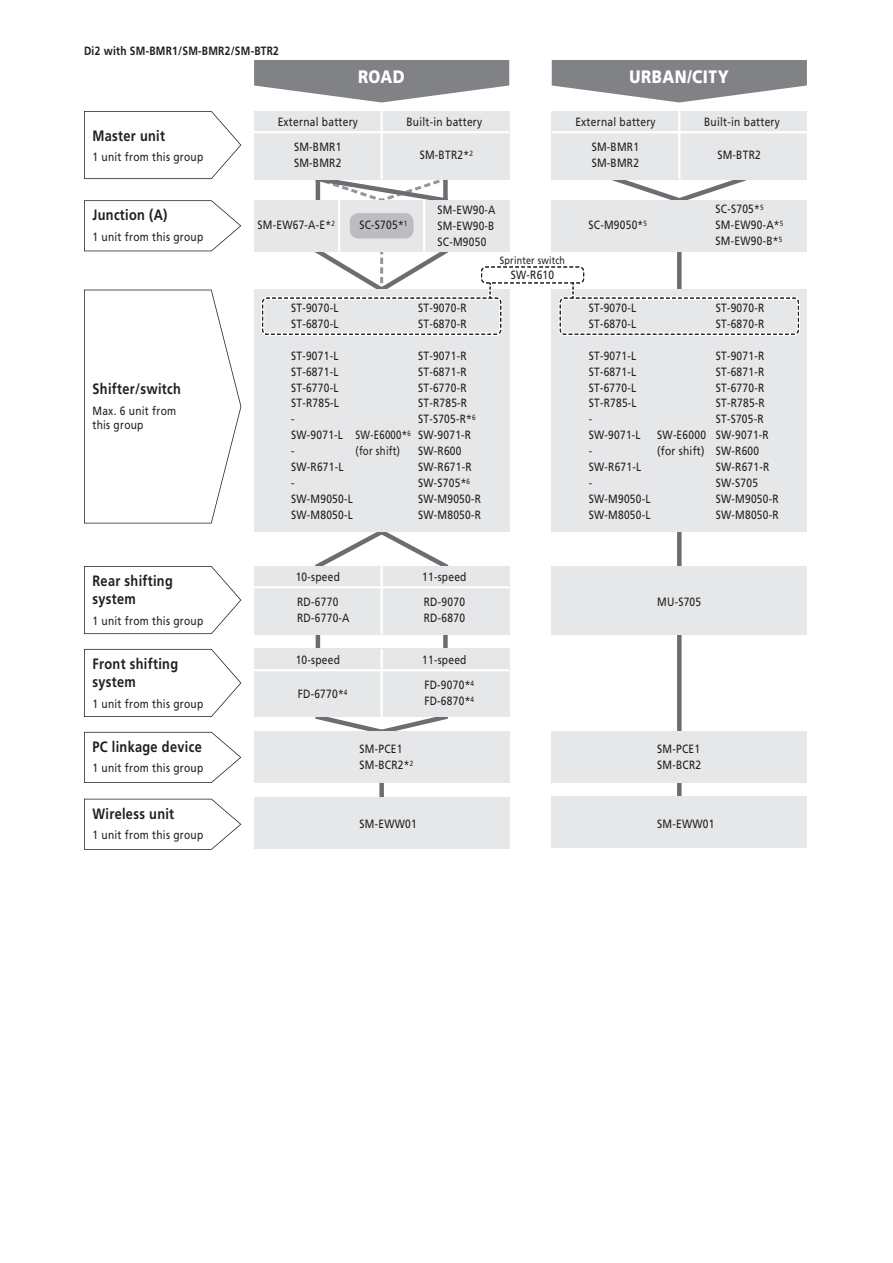
<style>
.page{position:relative;width:893px;height:1263px;background:#fff}
.page>*{position:absolute;margin:0;border:0;box-sizing:border-box;transform-origin:0 0}
.t1{font:900 18px "Frutiger LT Pro";letter-spacing:.035em;color:#fff;scale:.85 1}
.t2{font:700 15px/18px "Frutiger LT Pro";letter-spacing:.025em;color:#231f20;scale:.85 1}
.t3{font:12px/15.9px "Frutiger LT Pro";letter-spacing:.025em;color:#231f20;scale:.85 1}
.t4{font:700 12px "Frutiger LT Pro";letter-spacing:.025em;color:#231f20;scale:.85 1}
.t5{font:12px/15.9px "Frutiger LT Pro";letter-spacing:.025em;color:#231f20;scale:.8 1}
.t6{font:10.5px "Frutiger LT Pro";letter-spacing:.025em;color:#231f20;scale:.85 1}
</style>
<div class="page">
<svg style="left:313px;top:179px;width:138px;height:21px"></svg>
<div style="left:443px;top:179px;width:5px;height:21px;background:#6c6d70"></div>
<svg style="left:610px;top:179px;width:139px;height:21px"></svg>
<svg style="left:315px;top:532px;width:134px;height:34px"></svg>
<svg style="left:312px;top:251px;width:140px;height:39px"></svg>
<div style="left:677px;top:251px;width:5px;height:39px;background:#6c6d70"></div>
<div style="left:677px;top:532px;width:5px;height:34px;background:#6c6d70"></div>
<hr style="left:316px;top:634px;width:4px;height:15px;background:#6c6d70">
<div style="left:443px;top:634px;width:5px;height:15px;background:#6c6d70"></div>
<svg style="left:312px;top:717px;width:139px;height:15px"></svg>
<div style="left:677px;top:634px;width:5px;height:181px;background:#6c6d70"></div>
<div style="left:379px;top:770px;width:5px;height:45px;background:#6c6d70"></div>
<div style="left:552px;top:290px;width:255px;height:242px;background:#e6e7e9"></div>
<div style="left:254px;top:111px;width:255px;height:68px;background:#e6e7e9"></div>
<hr style="left:381px;top:111px;width:2px;height:68px;background:#fff">
<hr style="left:254px;top:131px;width:255px;height:2px;background:#fff">
<div style="left:552px;top:111px;width:255px;height:68px;background:#e6e7e9"></div>
<hr style="left:678px;top:111px;width:2px;height:68px;background:#fff">
<hr style="left:552px;top:131px;width:255px;height:2px;background:#fff">
<svg style="left:254px;top:60px;width:255px;height:42px"></svg>
<svg style="left:84px;top:111px;width:157px;height:68px"></svg>
<svg style="left:84px;top:566px;width:157px;height:68px"></svg>
<div style="left:254px;top:200px;width:85px;height:51px;background:#e6e7e9"></div>
<div style="left:339px;top:200px;width:85px;height:51px;background:#e6e7e9"></div>
<div style="left:350px;top:213px;width:64px;height:26px;background:#bcbdc0;border-radius:9px"></div>
<div style="left:424px;top:200px;width:85px;height:51px;background:#e6e7e9"></div>
<div style="left:254px;top:566px;width:255px;height:68px;background:#e6e7e9"></div>
<hr style="left:254px;top:586px;width:255px;height:2px;background:#fff">
<hr style="left:381px;top:566px;width:2px;height:68px;background:#fff">
<svg style="left:552px;top:60px;width:255px;height:42px"></svg>
<div style="left:552px;top:200px;width:255px;height:51px;background:#e6e7e9"></div>
<div style="left:552px;top:566px;width:255px;height:68px;background:#e6e7e9"></div>
<svg style="left:84px;top:649px;width:157px;height:68px"></svg>
<div style="left:254px;top:649px;width:255px;height:68px;background:#e6e7e9"></div>
<hr style="left:254px;top:669px;width:255px;height:2px;background:#fff">
<svg style="left:84px;top:732px;width:157px;height:51px"></svg>
<svg style="left:84px;top:799px;width:157px;height:51px"></svg>
<div style="left:552px;top:732px;width:255px;height:51px;background:#e6e7e9"></div>
<div style="left:552px;top:797px;width:255px;height:51px;background:#e6e7e9"></div>
<div style="left:254px;top:732px;width:255px;height:51px;background:#e6e7e9"></div>
<div style="left:254px;top:798px;width:255px;height:51px;background:#e6e7e9"></div>
<svg style="left:84px;top:200px;width:157px;height:51px"></svg>
<div style="left:254px;top:290px;width:255px;height:242px;background:#e6e7e9"></div>
<svg style="left:84px;top:290px;width:157px;height:233px"></svg>
<hr style="left:338px;top:200px;width:2px;height:51px;background:#fff">
<hr style="left:423px;top:200px;width:2px;height:51px;background:#fff">
<div style="left:261px;top:297px;width:241px;height:39px;border:3px solid #fff;border-radius:4px"></div>
<div style="left:559px;top:297px;width:241px;height:39px;border:3px solid #fff;border-radius:4px"></div>
<div style="left:480px;top:265px;width:105px;height:19px;border:3px solid #fff;border-radius:4px"></div>
<hr style="left:489px;top:283px;width:3px;height:15px;background:#fff">
<hr style="left:571px;top:283px;width:4px;height:15px;background:#fff">
<div style="left:262px;top:298px;width:239px;height:37px;border:1px dashed #231f20;border-radius:4px"></div>
<div style="left:560px;top:298px;width:239px;height:37px;border:1px dashed #231f20;border-radius:4px"></div>
<div style="left:481px;top:266px;width:103px;height:17px;border:1px dashed #231f20;border-radius:4px"></div>
<svg style="left:489px;top:283px;width:2px;height:15px"></svg>
<svg style="left:572px;top:283px;width:2px;height:15px"></svg>
<hr style="left:381px;top:649px;width:2px;height:68px;background:#fff">
<p class="t4" style="left:84px;top:44px;width:231px">Di2 with SM-BMR1/SM-BMR2/SM-BTR2</p>
<h1 class="t1" style="left:358px;top:66px;width:57px">ROAD</h1>
<p class="t2" style="left:93px;top:127px;width:87px">Master unit</p>
<p class="t3" style="left:93px;top:149px;width:132px">1 unit from this group</p>
<p class="t3" style="left:278px;top:109px;width:96px;line-height:25.8px;text-align:center">External battery<br>SM-BMR1</p>
<p class="t3" style="left:294px;top:155px;width:57px">SM-BMR2</p>
<p class="t3" style="left:406px;top:113px;width:91px">Built-in battery</p>
<p class="t3" style="left:420px;top:147px;width:64px">SM-BTR2*<sup>2</sup></p>
<h1 class="t1" style="left:629px;top:66px;width:118px">URBAN/CITY</h1>
<p class="t3" style="left:575px;top:109px;width:96px;line-height:25.8px;text-align:center">External battery<br>SM-BMR1</p>
<p class="t3" style="left:592px;top:155px;width:57px">SM-BMR2</p>
<p class="t3" style="left:704px;top:113px;width:91px">Built-in battery</p>
<p class="t3" style="left:717px;top:147px;width:53px">SM-BTR2</p>
<p class="t2" style="left:93px;top:206px;width:90px">Junction (A)</p>
<p class="t3" style="left:93px;top:229px;width:132px">1 unit from this group</p>
<p class="t2" style="left:93px;top:380px;width:106px">Shifter/switch</p>
<p class="t3" style="left:93px;top:403px;width:100px;line-height:14.4px">Max. 6 unit from this group</p>
<p class="t3" style="left:258px;top:217px;width:93px">SM-EW67-A-E*<sup>2</sup></p>
<p class="t3" style="left:359px;top:217px;width:58px">SC-S705*<sup>1</sup></p>
<p class="t3" style="left:437px;top:202px;width:70px;text-align:justify">SM-EW90-A SM-EW90-B SC-M9050</p>
<p class="t6" style="left:500px;top:254px;width:78px">Sprinter switch</p>
<p class="t3" style="left:511px;top:267px;width:53px">SW-R610</p>
<p class="t3" style="left:291px;top:300px;width:57px">ST-9070-L<br>ST-6870-L</p>
<p class="t3" style="left:291px;top:348px;width:74px">ST-9071-L<br>ST-6871-L<br>ST-6770-L<br>ST-R785-L<br>-<br>SW-9071-L<br>-<br>SW-R671-L<br>-<br>SW-M9050-L<br>SW-M8050-L</p>
<p class="t5" style="left:356px;top:427px;width:70px">SW-E6000*<sup>6 </sup>(for shift)</p>
<p class="t3" style="left:418px;top:300px;width:59px">ST-9070-R<br>ST-6870-R</p>
<p class="t3" style="left:418px;top:348px;width:76px">ST-9071-R<br>ST-6871-R<br>ST-6770-R<br>ST-R785-R<br>ST-S705-R*<sup>6<br></sup>SW-9071-R<br>SW-R600<br>SW-R671-R<br>SW-S705*<sup>6<br></sup>SW-M9050-R<br>SW-M8050-R</p>
<p class="t3" style="left:588px;top:217px;width:70px">SC-M9050*<sup>5</sup></p>
<p class="t3" style="left:715px;top:201px;width:81px">SC-S705*<sup>5<br></sup>SM-EW90-A*<sup>5<br></sup>SM-EW90-B*<sup>5</sup></p>
<p class="t3" style="left:589px;top:300px;width:57px">ST-9070-L<br>ST-6870-L</p>
<p class="t3" style="left:589px;top:348px;width:74px">ST-9071-L<br>ST-6871-L<br>ST-6770-L<br>ST-R785-L<br>-<br>SW-9071-L<br>-<br>SW-R671-L<br>-<br>SW-M9050-L<br>SW-M8050-L</p>
<p class="t3" style="left:657px;top:427px;width:59px">SW-E6000 (for shift)</p>
<p class="t3" style="left:716px;top:300px;width:59px">ST-9070-R<br>ST-6870-R</p>
<p class="t3" style="left:716px;top:348px;width:76px">ST-9071-R<br>ST-6871-R<br>ST-6770-R<br>ST-R785-R<br>ST-S705-R<br>SW-9071-R<br>SW-R600<br>SW-R671-R<br>SW-S705<br>SW-M9050-R<br>SW-M8050-R</p>
<p class="t2" style="left:93px;top:572px;width:96px">Rear shifting system</p>
<p class="t3" style="left:93px;top:612px;width:132px">1 unit from this group</p>
<p class="t2" style="left:93px;top:655px;width:102px">Front shifting system</p>
<p class="t3" style="left:93px;top:695px;width:132px">1 unit from this group</p>
<p class="t2" style="left:93px;top:738px;width:130px">PC linkage device</p>
<p class="t3" style="left:93px;top:760px;width:132px">1 unit from this group</p>
<p class="t2" style="left:93px;top:805px;width:98px">Wireless unit</p>
<p class="t3" style="left:93px;top:827px;width:132px">1 unit from this group</p>
<p class="t3" style="left:296px;top:568px;width:54px">10-speed</p>
<p class="t3" style="left:422px;top:568px;width:54px">11-speed</p>
<p class="t3" style="left:297px;top:594px;width:63px">RD-6770<br>RD-6770-A</p>
<p class="t3" style="left:424px;top:594px;width:50px">RD-9070<br>RD-6870</p>
<p class="t3" style="left:296px;top:651px;width:54px">10-speed</p>
<p class="t3" style="left:422px;top:651px;width:54px">11-speed</p>
<p class="t3" style="left:298px;top:686px;width:60px">FD-6770*<sup>4</sup></p>
<p class="t3" style="left:424px;top:677px;width:60px">FD-9070*<sup>4<br></sup>FD-6870*<sup>4</sup></p>
<p class="t3" style="left:359px;top:741px;width:65px">SM-PCE1<br>SM-BCR2*<sup>2</sup></p>
<p class="t3" style="left:359px;top:815px;width:69px">SM-EWW01</p>
<p class="t3" style="left:657px;top:594px;width:53px">MU-S705</p>
<p class="t3" style="left:657px;top:741px;width:53px">SM-PCE1<br>SM-BCR2</p>
<p class="t3" style="left:657px;top:815px;width:69px">SM-EWW01</p>
</div>
